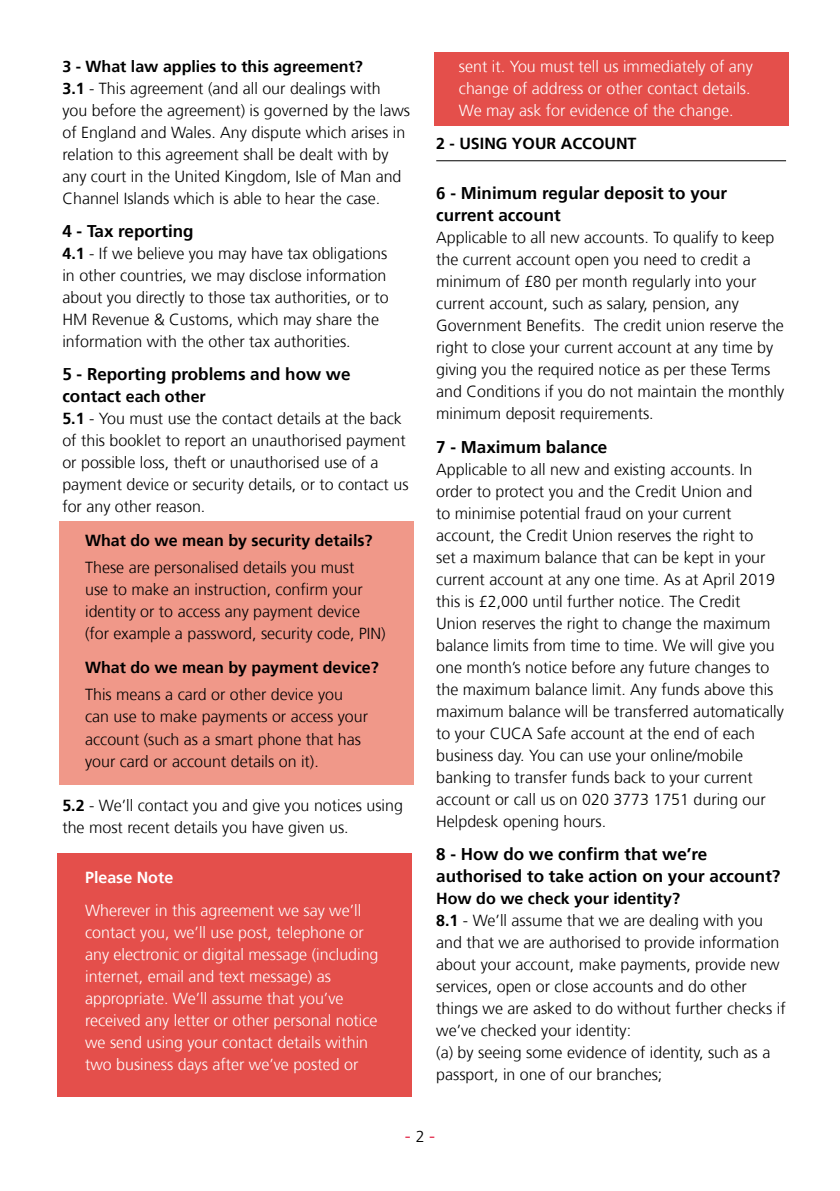
<style>
.page{position:relative;width:840px;height:1191px;background:#fff}
.page>*{position:absolute;margin:0;border:0;box-sizing:border-box;transform-origin:0 0}
.t1{font:300 18px "Frutiger";color:#dd052b}
.t2{font:700 17px/22px "Frutiger 65";color:#000}
.t3{font:300 16px/22px "Frutiger";color:#000}
.t4{font:300 16px/22px "Frutiger";color:#fff}
.t5{font:700 16px "Frutiger 65";color:#000}
.t6{font:700 16px "Frutiger 65";color:#fff}
.s1{font-family:"Frutiger 65";font-weight:700}
.s2{font-size:17px}
.s3{font-size:16px;color:#000}
</style>
<div class="page">
<div style="left:433px;top:52px;width:355px;height:74px;background:#e44f4b"></div>
<div style="left:57px;top:853px;width:355px;height:244px;background:#e44f4b"></div>
<div style="left:60px;top:522px;width:354px;height:263px;background:#f09889"></div>
<hr style="left:436px;top:160px;width:349px;height:1px;background:#000">
<p class="t5" style="left:62px;top:57px;width:302px">3 - What law applies to this agreement?</p>
<p class="t3" style="left:62px;top:77px;width:349px"><span class="s1">3.1</span> - This agreement (and all our dealings with<br>you before the agreement) is governed by the laws of England and Wales. Any dispute which arises in relation to this agreement shall be dealt with by any court in the United Kingdom, Isle of Man and Channel Islands which is able to hear the case.</p>
<p class="t2" style="left:62px;top:220px;width:133px">4 - Tax reporting</p>
<p class="t3" style="left:62px;top:243px;width:327px"><span class="s1">4.1</span> - If we believe you may have tax obligations in other countries, we may disclose information about you directly to those tax authorities, or to HM Revenue &amp; Customs, which may share the information with the other tax authorities.</p>
<p class="t2" style="left:62px;top:363px;width:289px">5 - Reporting problems and how we</p>
<p class="t5" style="left:62px;top:387px;width:145px"><span class="s2">contact</span> each other</p>
<p class="t3" style="left:62px;top:408px;width:347px"><span class="s1">5.1</span> - You must use the contact details at the back of this booklet to report an unauthorised payment or possible loss, theft or unauthorised use of a payment device or security details, or to contact us for any other reason.</p>
<p class="t5" style="left:85px;top:531px;width:289px">What do we mean by security details?</p>
<p class="t3" style="left:85px;top:557px;width:302px">These are personalised details you must<br>use to make an instruction, confirm your identity or to access any payment device (for example a password, security code, PIN)</p>
<p class="t5" style="left:85px;top:658px;width:295px">What do we mean by payment device?</p>
<p class="t3" style="left:85px;top:684px;width:284px">This means a card or other device you can use to make payments or access your account (such as a smart phone that has your card or account details on it).</p>
<p class="t3" style="left:62px;top:794px;width:342px"><span class="s1">5.2</span> - We’ll contact you and give you notices using the most recent details you have given us.</p>
<p class="t6" style="left:85px;top:868px;width:90px">Please Note</p>
<p class="t4" style="left:85px;top:900px;width:295px">Wherever in this agreement we say we’ll contact you, we’ll use post, telephone or any electronic or digital message (including internet, email and text message) as appropriate. We’ll assume that you’ve received any letter or other personal notice we send using your contact details within two business days after we’ve posted or</p>
<p class="t4" style="left:458px;top:55px;width:295px">sent it. You must tell us immediately of any change of address or other contact details.<br>We may ask for evidence of the change.</p>
<p class="t5" style="left:436px;top:134px;width:202px">2 - USING YOUR ACCOUNT</p>
<p class="t2" style="left:436px;top:182px;width:292px">6 - Minimum regular deposit to your current account</p>
<p class="t3" style="left:436px;top:227px;width:349px">Applicable to all new accounts. To qualify to keep the current account open you need to credit a minimum of £80 per month regularly into your current account, such as salary, pension, any Government Benefits. The credit union reserve the right to close your current account at any time by giving you the required notice as per these Terms and Conditions if you do not maintain the monthly minimum deposit requirements.</p>
<p class="t2" style="left:436px;top:436px;width:172px">7 - Maximum balance</p>
<p class="t3" style="left:436px;top:458px;width:349px">Applicable to all new and existing accounts. In order to protect you and the Credit Union and<br>to minimise potential fraud on your current account, the Credit Union reserves the right to<br>set a maximum balance that can be kept in your current account at any one time. As at April 2019 this is £2,000 until further notice. The Credit Union reserves the right to change the maximum balance limits from time to time. We will give you one month’s notice before any future changes to the maximum balance limit. Any funds above this maximum balance will be transferred automatically to your CUCA Safe account at the end of each business day. You can use your online/mobile banking to transfer funds back to your current account or call us on 020 3773 1751 during our Helpdesk opening hours.</p>
<p class="t2" style="left:436px;top:843px;width:345px">8 - How do we confirm that we’re authorised to take action on your account?</p>
<p class="t5" style="left:436px;top:889px;width:245px">How do we check your identity?</p>
<p class="t3" style="left:436px;top:910px;width:351px"><span class="s1">8.1</span> - We’ll assume that we are dealing with you and that we are authorised to provide information about your account, make payments, provide new services, open or close accounts and do other things we are asked to do without further checks if we’ve checked your identity:<br>(a) by seeing some evidence of identity, such as a passport, in one of our branches;</p>
<p class="t1" style="left:404px;top:1125px;width:32px">- <span class="s3">2</span> -</p>
</div>
